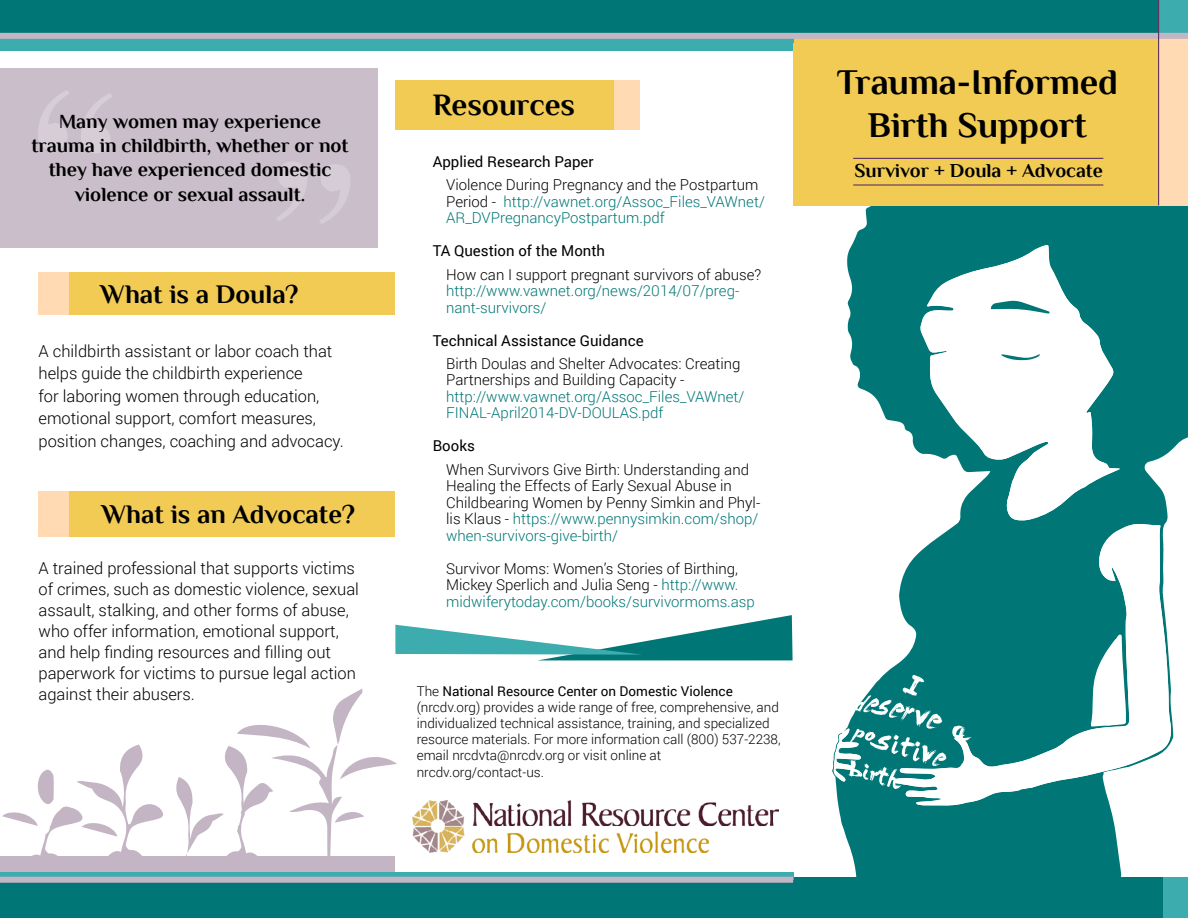
<style>
.page{position:relative;width:1188px;height:918px;background:#fff}
.page>*{position:absolute;margin:0;border:0;box-sizing:border-box;transform-origin:0 0}
.t1{font:700 36.15px/43.3px "Philosopher";color:#000;text-align:center}
.t2{font:700 31.05px "Philosopher";color:#000}
.t3{font:700 26.85px "Philosopher";color:#000}
.t4{font:700 20.1px/24px "Philosopher";color:#000;text-align:center}
.t5{font:700 19.8px "Philosopher";color:#000}
.t6{font:300 16.5px/21px "Roboto";color:#000}
.t7{font:300 15px/16.5px "Roboto";color:#000}
.t8{font:300 15px/16.5px "Roboto";color:#007776}
.t9{font:15px "Roboto";color:#000}
.t10{font:300 13.5px/16.2px "Roboto";color:#000}
.s1{color:#000}
.s2{color:#007776}
.s3{font-weight:400}
</style>
<div class="page">
<div style="left:0;top:0;width:1188px;height:51px;background:#007776"></div>
<div style="left:0;top:35px;width:793px;height:16px;background:#3cacae"></div>
<div style="left:1158px;top:0;width:30px;height:51px;background:#3cacae"></div>
<svg style="left:832px;top:205px;width:356px;height:672px;fill:#007776"></svg>
<svg style="left:920px;top:245px;width:200px;height:276px"></svg>
<svg style="left:894px;top:524px;width:277px;height:281px;fill:#007776"></svg>
<svg style="left:991px;top:301px;width:59px;height:13px"></svg>
<svg style="left:1001px;top:354px;width:39px;height:6px"></svg>
<div style="left:396px;top:80px;width:243px;height:50px;background:#f1cb54"></div>
<div style="left:793px;top:37px;width:395px;height:168px;background:#f1cb54"></div>
<div style="left:1158px;top:37px;width:30px;height:168px;background:#ffdab2"></div>
<div style="left:0;top:877px;width:1188px;height:41px;background:#007776"></div>
<div style="left:1163px;top:877px;width:25px;height:41px;background:#3cacae"></div>
<svg style="left:0;top:872px;width:793px;height:5px;background:#42acaf"></svg>
<div style="left:0;top:877px;width:793px;height:6px;background:#c3b5c4"></div>
<div style="left:0;top:33px;width:1188px;height:6px;background:#c3b5c4"></div>
<hr style="left:1158px;top:0;width:1px;height:205px;background:#5d3360">
<hr style="left:853px;top:184px;width:250px;height:2px;background:#5d3360">
<hr style="left:853px;top:158px;width:250px;height:1px;background:#5d3360">
<div style="left:56px;top:272px;width:339px;height:43px;background:#f1cb54"></div>
<div style="left:39px;top:272px;width:30px;height:43px;background:#ffdab2"></div>
<div style="left:60px;top:491px;width:335px;height:46px;background:#f1cb54"></div>
<div style="left:39px;top:491px;width:30px;height:46px;background:#ffdab2"></div>
<div style="left:614px;top:80px;width:25px;height:50px;background:#ffdab2"></div>
<div style="left:0;top:856px;width:395px;height:16px;background:#c3b5c4"></div>
<svg style="left:2px;top:745px;width:161px;height:111px"></svg>
<svg style="left:176px;top:689px;width:221px;height:167px"></svg>
<svg style="left:834px;top:675px;width:138px;height:114px"></svg>
<div style="left:0;top:68px;width:377px;height:179px;background:#cabecb"></div>
<img style="left:412px;top:800px;width:367px;height:53px">
<svg style="left:395px;top:615px;width:398px;height:45px"></svg>
<p class="t4" style="left:31px;top:110px;width:319px">Many women may experience trauma in childbirth, whether or not they have experienced domestic violence or sexual assault.</p>
<h3 class="t3" style="left:100px;top:280px;width:200px">What is a Doula?</h3>
<p class="t6" style="left:39px;top:339px;width:307px;line-height:22.5px">A childbirth assistant or labor coach that helps guide the childbirth experience<br>for laboring women through education, emotional support, comfort measures, position changes, coaching and advocacy.</p>
<h3 class="t3" style="left:102px;top:500px;width:255px">What is an Advocate?</h3>
<p class="t6" style="left:39px;top:557px;width:322px">A trained professional that supports victims of crimes, such as domestic violence, sexual assault, stalking, and other forms of abuse, who offer information, emotional support, and help finding resources and filling out paperwork for victims to pursue legal action against their abusers.</p>
<h2 class="t2" style="left:433px;top:88px;width:144px">Resources</h2>
<p class="t9" style="left:433px;top:151px;width:162px">Applied Research Paper</p>
<p class="t8" style="left:446px;top:176px;width:320px"><span class="s1">Violence During Pregnancy and the Postpartum<br>Period -</span> http://vawnet.org/Assoc_Files_VAWnet/<br>AR_DVPregnancyPostpartum.pdf</p>
<p class="t9" style="left:433px;top:241px;width:174px">TA Question of the Month</p>
<p class="t7" style="left:446px;top:266px;width:317px">How can I support pregnant survivors of abuse?</p>
<p class="t8" style="left:446px;top:282px;width:295px">http://www.vawnet.org/news/2014/07/preg&shy;nant-survivors/</p>
<p class="t9" style="left:433px;top:330px;width:212px">Technical Assistance Guidance</p>
<p class="t7" style="left:446px;top:355px;width:296px">Birth Doulas and Shelter Advocates: Creating<br>Partnerships and Building Capacity -</p>
<p class="t8" style="left:446px;top:388px;width:300px">http://www.vawnet.org/Assoc_Files_VAWnet/<br>FINAL-April2014-DV-DOULAS.pdf</p>
<p class="t9" style="left:433px;top:436px;width:44px">Books</p>
<p class="t7" style="left:446px;top:461px;width:316px">When Survivors Give Birth: Understanding and Healing the Effects of Early Sexual Abuse in Childbearing Women by Penny Simkin and Phyl&shy;lis Klaus - <span class="s2">https://www.pennysimkin.com/shop/ when-survivors-give-birth/</span></p>
<p class="t7" style="left:446px;top:560px;width:310px">Survivor Moms: Women’s Stories of Birthing,<br>Mickey Sperlich and Julia Seng - <span class="s2">http://www. midwiferytoday.com/books/survivormoms.asp</span></p>
<p class="t10" style="left:417px;top:682px;width:365px">The <span class="s3">National Resource Center on Domestic Violence </span>(nrcdv.org) provides a wide range of free, comprehensive, and individualized technical assistance, training, and specialized resource materials. For more information call (800) 537-2238, email nrcdvta@nrcdv.org or visit online at nrcdv.org/contact-us.</p>
<h1 class="t1" style="left:837px;top:61px;width:283px">Trauma-Informed<br>Birth Support</h1>
<p class="t5" style="left:855px;top:160px;width:250px">Survivor + Doula + Advocate</p>
</div>
